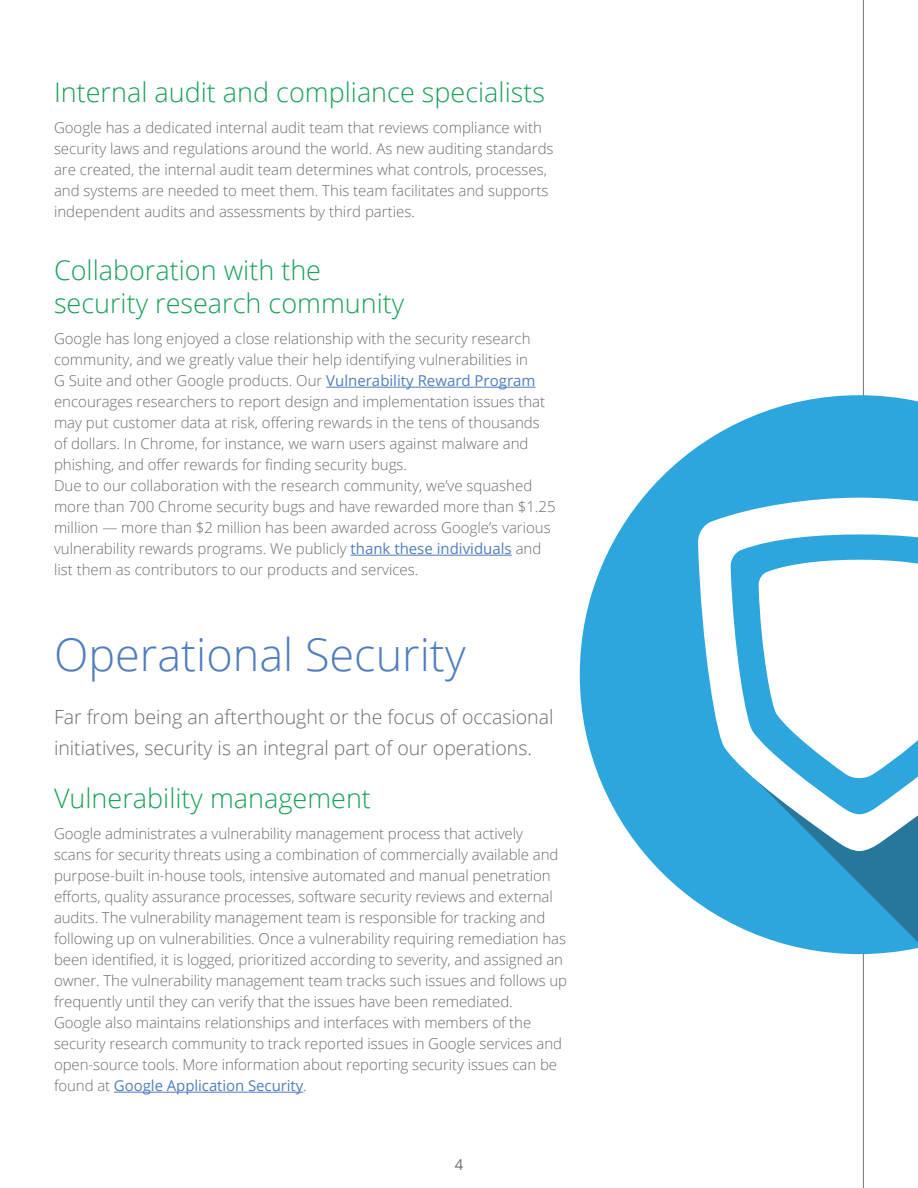
<style>
.page{position:relative;width:918px;height:1188px;background:#fff}
.page>*{position:absolute;margin:0;border:0;box-sizing:border-box;transform-origin:0 0}
.t1{font:300 45px "Open Sans";color:#507dbf}
.t2{font:300 27px/32.4px "Open Sans";color:#19a05a}
.t3{font:300 19.5px/31.5px "Open Sans";color:#6c6d70}
.t4{font:300 15px/21px "Open Sans";color:#6c6d70}
.t5{font:15px "Open Sans";color:#6c6d70}
.s1{font-weight:400;color:#507dbf}
</style>
<div class="page">
<hr style="left:863px;top:0;width:1px;height:1188px;background:#808285">
<svg style="left:580px;top:395px;width:338px;height:559px;fill:#2da5dd"></svg>
<svg style="left:698px;top:498px;width:220px;height:353px"></svg>
<svg style="left:759px;top:527px;width:159px;height:420px"></svg>
<hr style="left:326px;top:387px;width:209px;height:1px;background:#507dbf">
<hr style="left:351px;top:555px;width:161px;height:1px;background:#507dbf">
<hr style="left:114px;top:1092px;width:189px;height:1px;background:#507dbf">
<p class="t2" style="left:54px;top:75px;width:493px">Internal audit and compliance specialists</p>
<p class="t4" style="left:54px;top:117px;width:501px">Google has a dedicated internal audit team that reviews compliance with security laws and regulations around the world. As new auditing standards are created, the internal audit team determines what controls, processes, and systems are needed to meet them. This team facilitates and supports independent audits and assessments by third parties.</p>
<p class="t2" style="left:54px;top:253px;width:352px">Collaboration with the security research community</p>
<p class="t4" style="left:54px;top:328px;width:503px">Google has long enjoyed a close relationship with the security research community, and we greatly value their help identifying vulnerabilities in<br>G Suite and other Google products. Our <span class="s1">Vulnerability Reward Program </span>encourages researchers to report design and implementation issues that may put customer data at risk, offering rewards in the tens of thousands of dollars. In Chrome, for instance, we warn users against malware and phishing, and offer rewards for finding security bugs.<br>Due to our collaboration with the research community, we’ve squashed more than 700 Chrome security bugs and have rewarded more than $1.25 million — more than $2 million has been awarded across Google’s various vulnerability rewards programs. We publicly <span class="s1">thank these individuals</span> and list them as contributors to our products and services.</p>
<p class="t1" style="left:54px;top:624px;width:413px">Operational Security</p>
<p class="t3" style="left:54px;top:700px;width:501px">Far from being an afterthought or the focus of occasional initiatives, security is an integral part of our operations.</p>
<p class="t2" style="left:54px;top:781px;width:318px">Vulnerability management</p>
<p class="t4" style="left:54px;top:823px;width:515px">Google administrates a vulnerability management process that actively<br>scans for security threats using a combination of commercially available and purpose-built in-house tools, intensive automated and manual penetration efforts, quality assurance processes, software security reviews and external audits. The vulnerability management team is responsible for tracking and following up on vulnerabilities. Once a vulnerability requiring remediation has been identified, it is logged, prioritized according to severity, and assigned an owner. The vulnerability management team tracks such issues and follows up frequently until they can verify that the issues have been remediated.<br>Google also maintains relationships and interfaces with members of the security research community to track reported issues in Google services and open-source tools. More information about reporting security issues can be found at <span class="s1">Google Application Security</span>.</p>
<p class="t5" style="left:455px;top:1155px;width:10px">4</p>
</div>
